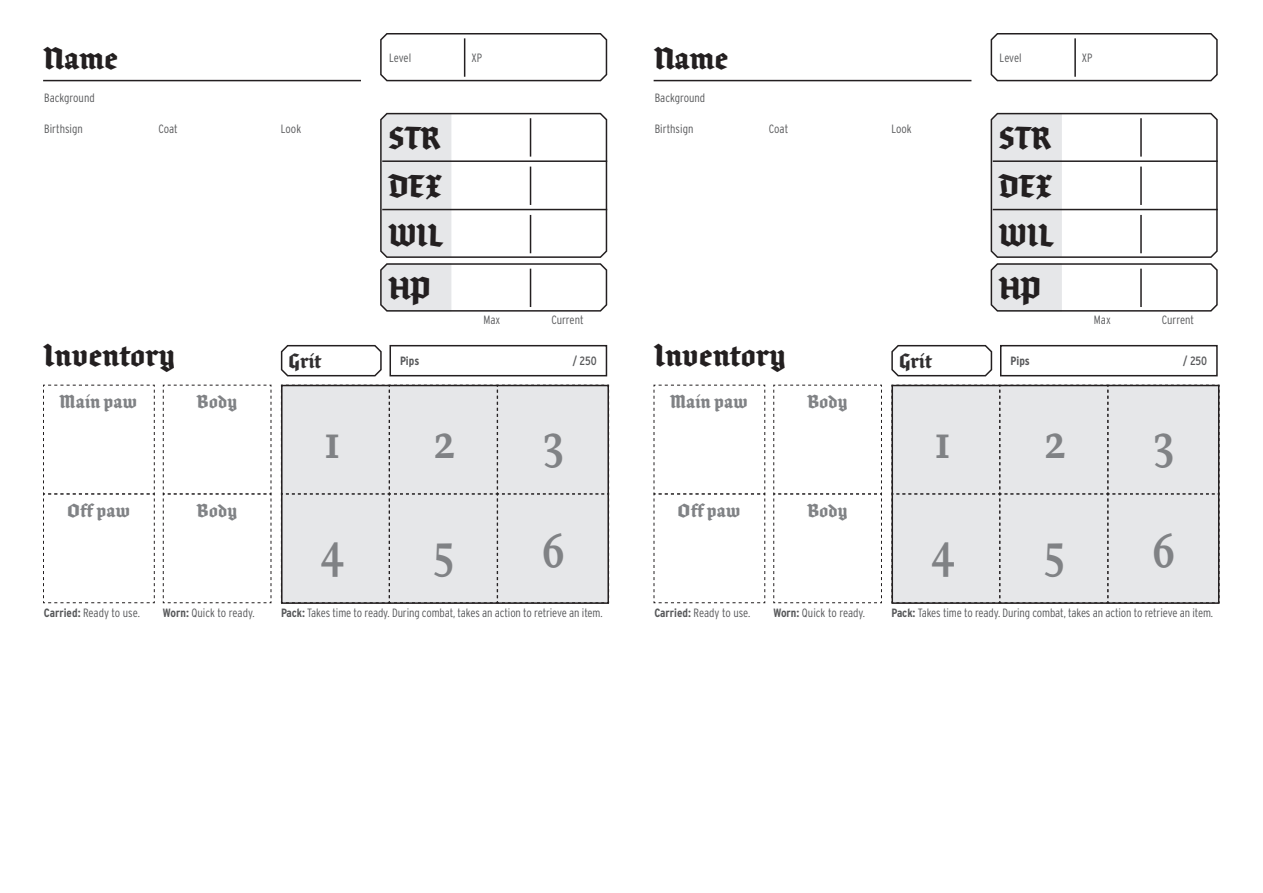
<style>
.page{position:relative;width:1263px;height:893px;background:#fff}
.page>*{position:absolute;margin:0;border:0;box-sizing:border-box;transform-origin:0 0}
.t1{font:700 condensed 48px "Brokenscript OT";color:#808285}
.t2{font:700 condensed 30px "Brokenscript OT";letter-spacing:.03em;color:#231f20}
.t3{font:700 condensed 19.5px "Brokenscript OT";letter-spacing:.03em;color:#312f30}
.t4{font:700 condensed 18px "Brokenscript OT";letter-spacing:.03em;color:#808285}
.Character_sheet_hint{font:300 12px "Interstate Condensed";letter-spacing:-.01em;color:#57585a}
.Character_sheet_hint-2{font:700 12px "Interstate Condensed";color:#57585a}
.Character_sheet_hint-3{font:12px "Interstate Condensed";letter-spacing:-.01em;color:#57585a}
.s1{font-weight:700}
</style>
<div class="page">
<div style="left:389px;top:345px;width:218px;height:31px;border:2px solid #231f20"></div>
<div style="left:1000px;top:345px;width:218px;height:31px;border:2px solid #231f20"></div>
<svg style="left:380px;top:33px;width:228px;height:49px"></svg>
<hr style="left:464px;top:38px;width:1px;height:39px;background:#231f20">
<svg style="left:990px;top:33px;width:228px;height:49px"></svg>
<hr style="left:1074px;top:38px;width:2px;height:39px;background:#231f20">
<svg style="left:380px;top:112px;width:228px;height:200px"></svg>
<svg style="left:990px;top:112px;width:228px;height:200px"></svg>
<hr style="left:530px;top:118px;width:1px;height:39px;background:#231f20">
<hr style="left:1140px;top:118px;width:2px;height:39px;background:#231f20">
<hr style="left:530px;top:167px;width:1px;height:38px;background:#231f20">
<hr style="left:1140px;top:167px;width:2px;height:38px;background:#231f20">
<hr style="left:530px;top:215px;width:1px;height:38px;background:#231f20">
<hr style="left:1140px;top:215px;width:2px;height:38px;background:#231f20">
<hr style="left:530px;top:269px;width:1px;height:38px;background:#231f20">
<hr style="left:1140px;top:269px;width:2px;height:38px;background:#231f20">
<hr style="left:382px;top:160px;width:225px;height:2px;background:#231f20">
<hr style="left:993px;top:160px;width:225px;height:2px;background:#231f20">
<hr style="left:382px;top:209px;width:225px;height:1px;background:#231f20">
<hr style="left:993px;top:209px;width:225px;height:1px;background:#231f20">
<svg style="left:280px;top:344px;width:102px;height:33px"></svg>
<svg style="left:891px;top:344px;width:102px;height:33px"></svg>
<svg style="left:163px;top:384px;width:109px;height:219px"></svg>
<svg style="left:773px;top:384px;width:109px;height:219px"></svg>
<svg style="left:43px;top:384px;width:112px;height:219px"></svg>
<svg style="left:653px;top:384px;width:112px;height:219px"></svg>
<div style="left:281px;top:384px;width:328px;height:219px;background:#e6e7e9"></div>
<div style="left:891px;top:384px;width:329px;height:219px;background:#e6e7e9"></div>
<hr style="left:43px;top:80px;width:318px;height:1px;background:#231f20">
<hr style="left:654px;top:80px;width:317px;height:1px;background:#231f20">
<h2 class="t2" style="left:44px;top:39px;width:75px">Name</h2>
<p class="Character_sheet_hint" style="left:389px;top:51px;width:24px">Level</p>
<p class="Character_sheet_hint" style="left:471px;top:51px;width:12px">XP</p>
<h2 class="t2" style="left:655px;top:39px;width:75px">Name</h2>
<p class="Character_sheet_hint" style="left:1000px;top:51px;width:24px">Level</p>
<p class="Character_sheet_hint" style="left:1082px;top:51px;width:12px">XP</p>
<p class="Character_sheet_hint" style="left:44px;top:91px;width:52px">Background</p>
<p class="Character_sheet_hint" style="left:655px;top:91px;width:52px">Background</p>
<p class="Character_sheet_hint" style="left:158px;top:122px;width:21px">Coat</p>
<p class="Character_sheet_hint" style="left:281px;top:122px;width:22px">Look</p>
<p class="Character_sheet_hint" style="left:769px;top:122px;width:21px">Coat</p>
<p class="Character_sheet_hint" style="left:891px;top:122px;width:22px">Look</p>
<p class="Character_sheet_hint" style="left:44px;top:122px;width:40px">Birthsign</p>
<p class="Character_sheet_hint" style="left:655px;top:122px;width:40px">Birthsign</p>
<h2 class="t2" style="left:389px;top:119px;width:53px">STR</h2>
<h2 class="t2" style="left:999px;top:119px;width:53px">STR</h2>
<h2 class="t2" style="left:389px;top:167px;width:54px">DEX</h2>
<h2 class="t2" style="left:999px;top:167px;width:54px">DEX</h2>
<h2 class="t2" style="left:389px;top:216px;width:55px">WIL</h2>
<h2 class="t2" style="left:999px;top:216px;width:55px">WIL</h2>
<h2 class="t2" style="left:389px;top:270px;width:43px">HP</h2>
<h2 class="t2" style="left:999px;top:270px;width:43px">HP</h2>
<p class="Character_sheet_hint" style="left:483px;top:313px;width:18px">Max</p>
<p class="Character_sheet_hint" style="left:551px;top:313px;width:34px">Current</p>
<p class="Character_sheet_hint" style="left:1094px;top:313px;width:18px">Max</p>
<p class="Character_sheet_hint" style="left:1162px;top:313px;width:34px">Current</p>
<h2 class="t2" style="left:44px;top:337px;width:132px">Inventory</h2>
<h2 class="t2" style="left:654px;top:337px;width:132px">Inventory</h2>
<h3 class="t3" style="left:288px;top:349px;width:35px">Grit</h3>
<h3 class="t3" style="left:899px;top:349px;width:35px">Grit</h3>
<p class="Character_sheet_hint-2" style="left:400px;top:355px;width:21px">Pips</p>
<p class="Character_sheet_hint-3" style="left:573px;top:355px;width:25px">/ 250</p>
<p class="Character_sheet_hint-2" style="left:1010px;top:355px;width:21px">Pips</p>
<p class="Character_sheet_hint-3" style="left:1183px;top:355px;width:25px">/ 250</p>
<h1 class="t4" style="left:60px;top:390px;width:79px">Main paw</h1>
<h1 class="t4" style="left:197px;top:390px;width:41px">Body</h1>
<h1 class="t4" style="left:670px;top:390px;width:79px">Main paw</h1>
<h1 class="t4" style="left:808px;top:390px;width:41px">Body</h1>
<h1 class="t1" style="left:324px;top:411px;width:18px">1</h1>
<h1 class="t1" style="left:433px;top:411px;width:25px">2</h1>
<h1 class="t1" style="left:934px;top:411px;width:18px">1</h1>
<h1 class="t1" style="left:1043px;top:411px;width:25px">2</h1>
<h1 class="t1" style="left:541px;top:411px;width:25px">3</h1>
<h1 class="t1" style="left:1152px;top:411px;width:25px">3</h1>
<h1 class="t4" style="left:67px;top:499px;width:64px">Off paw</h1>
<h1 class="t4" style="left:197px;top:499px;width:41px">Body</h1>
<h1 class="t4" style="left:677px;top:499px;width:64px">Off paw</h1>
<h1 class="t4" style="left:808px;top:499px;width:41px">Body</h1>
<h1 class="t1" style="left:320px;top:520px;width:25px">4</h1>
<h1 class="t1" style="left:433px;top:520px;width:25px">5</h1>
<h1 class="t1" style="left:541px;top:520px;width:25px">6</h1>
<h1 class="t1" style="left:931px;top:520px;width:25px">4</h1>
<h1 class="t1" style="left:1043px;top:520px;width:25px">5</h1>
<h1 class="t1" style="left:1152px;top:520px;width:25px">6</h1>
<p class="Character_sheet_hint" style="left:44px;top:606px;width:98px"><span class="s1">Carried:</span> Ready to use.</p>
<p class="Character_sheet_hint" style="left:163px;top:606px;width:93px"><span class="s1">Worn:</span> Quick to ready.</p>
<p class="Character_sheet_hint" style="left:281px;top:606px;width:323px"><span class="s1">Pack:</span> Takes time to ready. During combat, takes an action to retrieve an item.</p>
<p class="Character_sheet_hint" style="left:654px;top:606px;width:98px"><span class="s1">Carried:</span> Ready to use.</p>
<p class="Character_sheet_hint" style="left:773px;top:606px;width:93px"><span class="s1">Worn:</span> Quick to ready.</p>
<p class="Character_sheet_hint" style="left:891px;top:606px;width:323px"><span class="s1">Pack:</span> Takes time to ready. During combat, takes an action to retrieve an item.</p>
</div>
